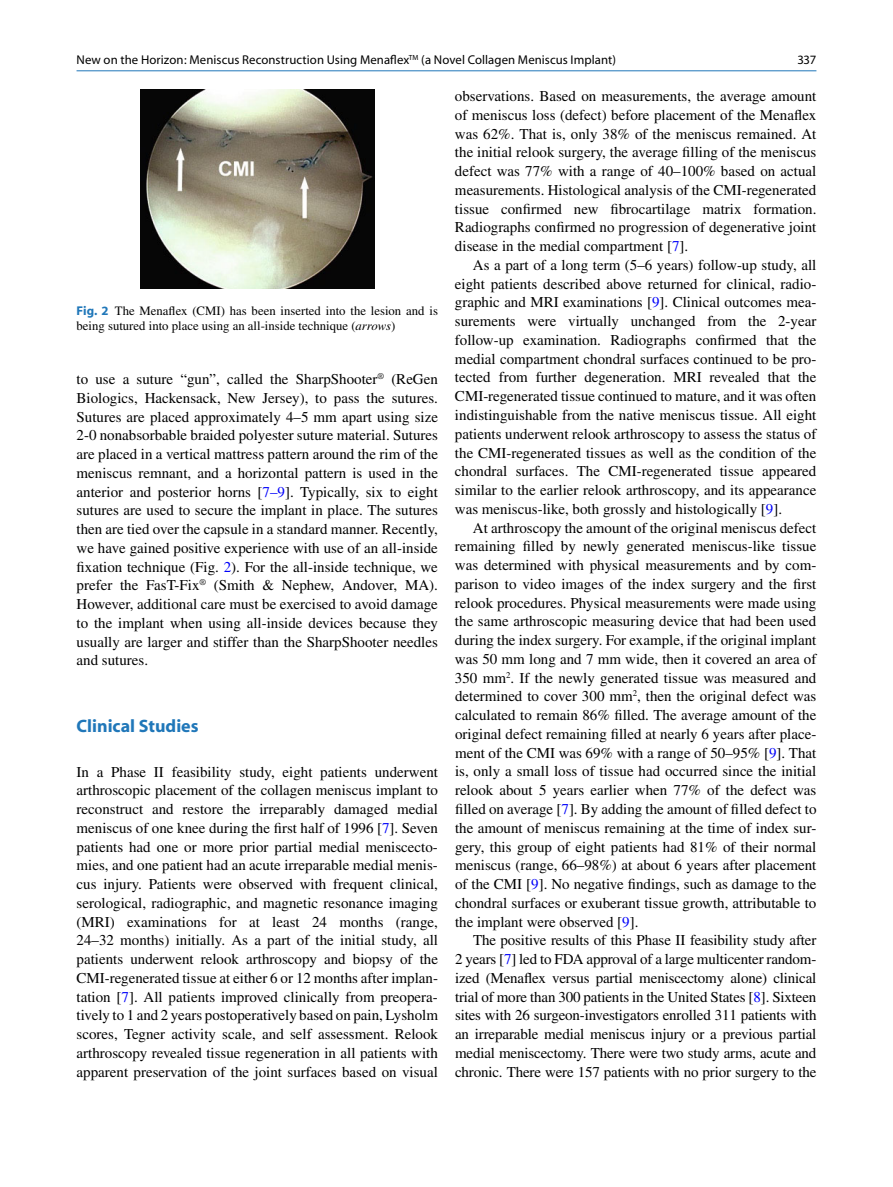
<style>
.page{position:relative;width:893px;height:1187px;background:#fff}
.page>*{position:absolute;margin:0;border:0;box-sizing:border-box;transform-origin:0 0}
.t1{font:700 18px "Myriad";color:#2077b9}
.t2{font:15px/18.8px "Times";color:#000;text-align:justify}
.t3{font:12.75px/15px "Times";color:#000}
.t4{font:12.75px "Myriad";letter-spacing:.005em;color:#000}
.s1{font-family:"Myriad";font-weight:700;color:#2077b9}
.s2{font-style:italic}
.s3{color:#0000fa}
</style>
<div class="page">
<hr style="left:77px;top:70px;width:739px;height:1px;background:#2077b9">
<img style="left:140px;top:89px;width:234px;height:200px">
<p class="t4" style="left:77px;top:55px;width:541px">New on the Horizon: Meniscus Reconstruction Using Menaflex<sup>TM</sup> (a Novel Collagen Meniscus Implant)</p>
<p class="t4" style="left:797px;top:55px;width:21px">337</p>
<p class="t3" style="left:77px;top:305px;width:363px"><span class="s1">Fig. 2</span> The Menaflex (CMI) has been inserted into the lesion and is being sutured into place using an all-inside technique (<span class="s2">arrows</span>)</p>
<p class="t2" style="left:77px;top:371px;width:363px">to use a suture “gun”, called the SharpShooter<sup>®</sup> (ReGen Biologics, Hackensack, New Jersey), to pass the sutures.<br>Sutures are placed approximately 4–5 mm apart using size 2-0 nonabsorbable braided polyester suture material. Sutures are placed in a vertical mattress pattern around the rim of the meniscus remnant, and a horizontal pattern is used in the anterior and posterior horns [<span class="s3">7–9</span>]. Typically, six to eight sutures are used to secure the implant in place. The sutures then are tied over the capsule in a standard manner. Recently, we have gained positive experience with use of an all-inside fixation technique (Fig. <span class="s3">2</span>). For the all-inside technique, we prefer the FasT-Fix<sup>®</sup> (Smith &amp; Nephew, Andover, MA).<br>However, additional care must be exercised to avoid damage to the implant when using all-inside devices because they usually are larger and stiffer than the SharpShooter needles and sutures.</p>
<p class="t1" style="left:77px;top:719px;width:124px">Clinical Studies</p>
<p class="t2" style="left:77px;top:763px;width:363px">In a Phase II feasibility study, eight patients underwent arthroscopic placement of the collagen meniscus implant to reconstruct and restore the irreparably damaged medial meniscus of one knee during the first half of 1996 [<span class="s3">7</span>]. Seven patients had one or more prior partial medial meniscecto&shy;mies, and one patient had an acute irreparable medial menis&shy;cus injury. Patients were observed with frequent clinical, serological, radiographic, and magnetic resonance imaging (MRI) examinations for at least 24 months (range, 24–32 months) initially. As a part of the initial study, all patients underwent relook arthroscopy and biopsy of the CMI-regenerated tissue at either 6 or 12 months after implan&shy;tation [<span class="s3">7</span>]. All patients improved clinically from preopera&shy;tively to 1 and 2 years postoperatively based on pain, Lysholm scores, Tegner activity scale, and self assessment. Relook arthroscopy revealed tissue regeneration in all patients with apparent preservation of the joint surfaces based on visual</p>
<p class="t2" style="left:455px;top:88px;width:363px">observations. Based on measurements, the average amount of meniscus loss (defect) before placement of the Menaflex was 62%. That is, only 38% of the meniscus remained. At the initial relook surgery, the average filling of the meniscus defect was 77% with a range of 40–100% based on actual measurements. Histological analysis of the CMI-regenerated tissue confirmed new fibrocartilage matrix formation.<br>Radiographs confirmed no progression of degenerative joint disease in the medial compartment [<span class="s3">7</span>].</p>
<p class="t2" style="left:455px;top:257px;width:363px;text-indent:18px">As a part of a long term (5–6 years) follow-up study, all eight patients described above returned for clinical, radio&shy;graphic and MRI examinations [<span class="s3">9</span>]. Clinical outcomes mea&shy;surements were virtually unchanged from the 2-year follow-up examination. Radiographs confirmed that the medial compartment chondral surfaces continued to be pro&shy;tected from further degeneration. MRI revealed that the CMI-regenerated tissue continued to mature, and it was often indistinguishable from the native meniscus tissue. All eight patients underwent relook arthroscopy to assess the status of the CMI-regenerated tissues as well as the condition of the chondral surfaces. The CMI-regenerated tissue appeared similar to the earlier relook arthroscopy, and its appearance was meniscus-like, both grossly and histologically [<span class="s3">9</span>].</p>
<p class="t2" style="left:455px;top:519px;width:363px;text-indent:18px">At arthroscopy the amount of the original meniscus defect remaining filled by newly generated meniscus-like tissue was determined with physical measurements and by com&shy;parison to video images of the index surgery and the first relook procedures. Physical measurements were made using the same arthroscopic measuring device that had been used during the index surgery. For example, if the original implant was 50 mm long and 7 mm wide, then it covered an area of 350 mm<sup>2</sup>. If the newly generated tissue was measured and determined to cover 300 mm<sup>2</sup>, then the original defect was calculated to remain 86% filled. The average amount of the original defect remaining filled at nearly 6 years after place&shy;ment of the CMI was 69% with a range of 50–95% [<span class="s3">9</span>]. That is, only a small loss of tissue had occurred since the initial relook about 5 years earlier when 77% of the defect was filled on average [<span class="s3">7</span>]. By adding the amount of filled defect to the amount of meniscus remaining at the time of index sur&shy;gery, this group of eight patients had 81% of their normal meniscus (range, 66–98%) at about 6 years after placement of the CMI [<span class="s3">9</span>]. No negative findings, such as damage to the chondral surfaces or exuberant tissue growth, attributable to the implant were observed [<span class="s3">9</span>].</p>
<p class="t2" style="left:455px;top:932px;width:363px;text-indent:18px">The positive results of this Phase II feasibility study after 2 years [<span class="s3">7</span>] led to FDA approval of a large multicenter random&shy;ized (Menaflex versus partial meniscectomy alone) clinical trial of more than 300 patients in the United States [<span class="s3">8</span>]. Sixteen sites with 26 surgeon-investigators enrolled 311 patients with an irreparable medial meniscus injury or a previous partial medial meniscectomy. There were two study arms, acute and chronic. There were 157 patients with no prior surgery to the</p>
</div>
